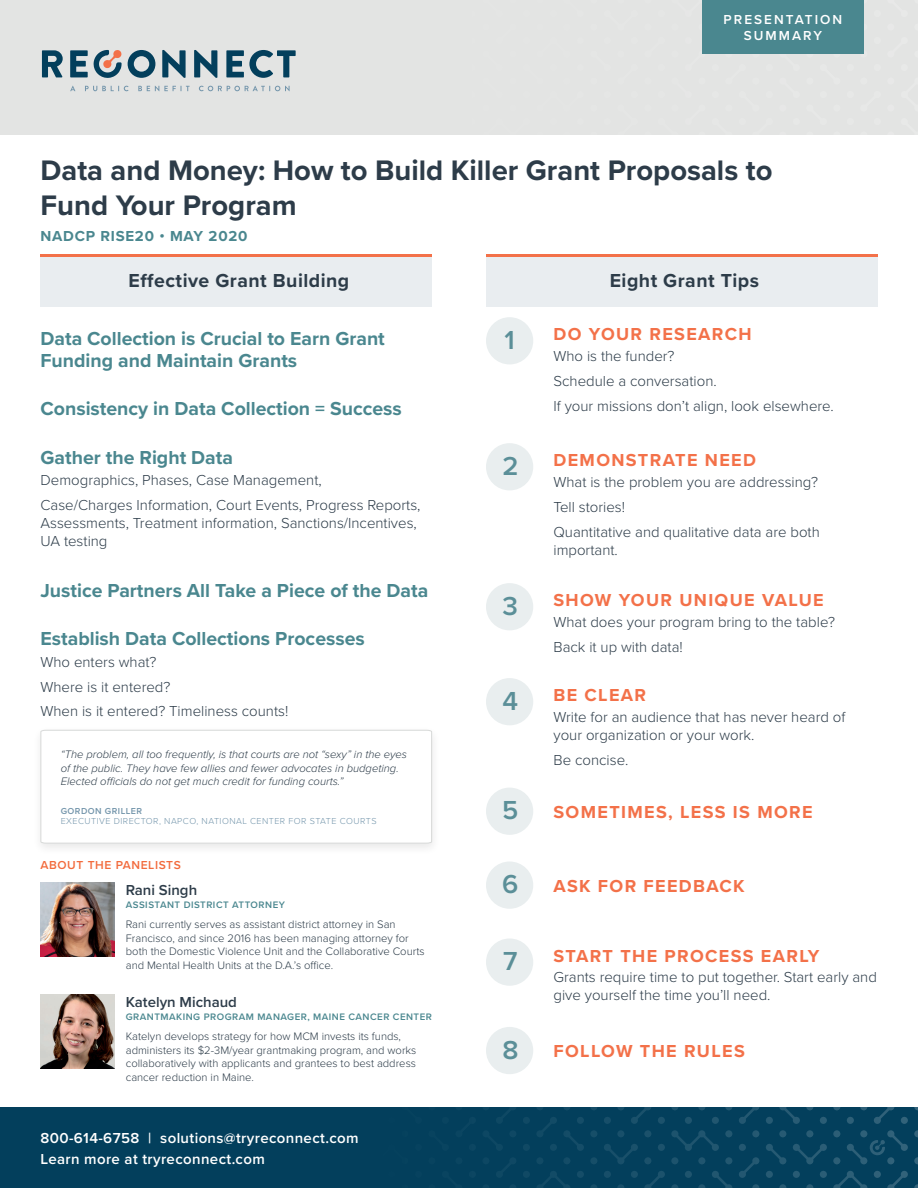
<style>
.page{position:relative;width:918px;height:1188px;background:#fff}
.page>*{position:absolute;margin:0;border:0;box-sizing:border-box;transform-origin:0 0}
.t1{font:700 29.25px/35.1px "Proxima Nova";color:#2d3c49}
.t2{font:600 27px "Proxima Nova";color:#5b8f98}
.t3{font:700 19.5px/22.5px "Proxima Nova";color:#4a878f}
.t4{font:700 19.5px "Proxima Nova";letter-spacing:.025em;color:#2d3c49}
.t5{font:700 18px "Proxima Nova";letter-spacing:.075em;color:#f37149}
.t6{font:300 15px/24.8px "Proxima Nova";color:#2d3c49}
.t7{font:600 15px/21px "Proxima Nova";letter-spacing:.025em;color:#fff}
.t8{font:600 15px "Proxima Nova";color:#2d3c49}
.t9{font:700 15px "Proxima Nova";letter-spacing:.05em;color:#4a878f}
.t10{font:600 13.5px/16.2px "Proxima Nova";letter-spacing:.15em;color:#fff;text-align:center}
.t11{font:600 12px "Proxima Nova";letter-spacing:.05em;color:#f26b3d}
.t12{font:300 11.25px/13.5px "Proxima Nova";color:#2d3c49}
.t13{font:italic 300 11.25px/13.5px "Proxima Nova";color:#2d3c49}
.t14{font:600 9.75px "Proxima Nova";letter-spacing:.05em;color:#4a878f}
.t15{font:300 9px "Proxima Nova";letter-spacing:.05em;color:#7395ab}
.t16{font:600 9px "Proxima Nova";letter-spacing:.05em;color:#7395ab}
</style>
<div class="page">
<div style="left:0;top:0;width:918px;height:135px;background:#e3e4e3"></div>
<div style="left:0;top:1107px;width:918px;height:81px;background:#033f5c"></div>
<svg style="left:42px;top:50px;width:21px;height:27px"></svg>
<svg style="left:128px;top:50px;width:27px;height:28px"></svg>
<svg style="left:162px;top:50px;width:24px;height:28px"></svg>
<svg style="left:194px;top:50px;width:23px;height:28px"></svg>
<svg style="left:70px;top:50px;width:52px;height:28px"></svg>
<svg style="left:226px;top:50px;width:70px;height:28px"></svg>
<svg style="left:70px;top:86px;width:5px;height:5px"></svg>
<svg style="left:85px;top:86px;width:44px;height:5px"></svg>
<svg style="left:138px;top:86px;width:52px;height:5px"></svg>
<svg style="left:199px;top:86px;width:91px;height:5px"></svg>
<div style="left:702px;top:0;width:162px;height:54px;background:#4a878f"></div>
<div style="left:486px;top:317px;width:47px;height:47px;background:#e9eeef;border-radius:50%"></div>
<div style="left:486px;top:443px;width:47px;height:47px;background:#e9eeef;border-radius:50%"></div>
<div style="left:486px;top:583px;width:47px;height:47px;background:#e9eeef;border-radius:50%"></div>
<div style="left:486px;top:678px;width:47px;height:47px;background:#e9eeef;border-radius:50%"></div>
<div style="left:486px;top:938px;width:47px;height:48px;background:#e9eeef;border-radius:50%"></div>
<div style="left:486px;top:788px;width:47px;height:47px;background:#e9eeef;border-radius:50%"></div>
<div style="left:486px;top:862px;width:47px;height:47px;background:#e9eeef;border-radius:50%"></div>
<div style="left:486px;top:1027px;width:47px;height:47px;background:#e9eeef;border-radius:50%"></div>
<div style="left:486px;top:255px;width:392px;height:52px;background:#e9edf0"></div>
<div style="left:40px;top:255px;width:392px;height:52px;background:#e9edf0"></div>
<hr style="left:486px;top:255px;width:392px;height:2px;background:#f37149">
<hr style="left:40px;top:255px;width:392px;height:2px;background:#f37149">
<div style="left:32px;top:726px;width:408px;height:130px;background:#f9f9f9"></div>
<svg style="left:40px;top:730px;width:392px;height:114px"></svg>
<img style="left:40px;top:883px;width:75px;height:74px">
<img style="left:40px;top:995px;width:75px;height:74px">
<p class="t10" style="left:724px;top:11px;width:120px">PRESENTATION<br>SUMMARY</p>
<h1 class="t1" style="left:40px;top:152px;width:734px">Data and Money: How to Build Killer Grant Proposals to<br>Fund Your Program</h1>
<p class="t9" style="left:40px;top:225px;width:209px">NADCP RISE20 • MAY 2020</p>
<h3 class="t4" style="left:129px;top:266px;width:222px">Effective Grant Building</h3>
<h3 class="t4" style="left:610px;top:266px;width:151px">Eight Grant Tips</h3>
<h3 class="t3" style="left:40px;top:326px;width:346px">Data Collection is Crucial to Earn Grant<br>Funding and Maintain Grants</h3>
<h3 class="t3" style="left:40px;top:397px;width:363px">Consistency in Data Collection = Success</h3>
<h3 class="t3" style="left:40px;top:445px;width:194px">Gather the Right Data</h3>
<p class="t6" style="left:40px;top:467px;width:382px">Demographics, Phases, Case Management,<br>Case/Charges Information, Court Events, Progress Reports,</p>
<p class="t6" style="left:40px;top:513px;width:378px;line-height:18px">Assessments, Treatment information, Sanctions/Incentives,<br>UA testing</p>
<h3 class="t3" style="left:40px;top:579px;width:389px">Justice Partners All Take a Piece of the Data</h3>
<h3 class="t3" style="left:40px;top:627px;width:326px">Establish Data Collections Processes</h3>
<p class="t6" style="left:40px;top:649px;width:249px">Who enters what?<br>Where is it entered?<br>When is it entered? Timeliness counts!</p>
<p class="t13" style="left:61px;top:747px;width:348px">“The problem, all too frequently, is that courts are not “sexy” in the eyes of the public. They have few allies and fewer advocates in budgeting.<br>Elected officials do not get much credit for funding courts.”</p>
<p class="t16" style="left:61px;top:804px;width:83px">GORDON GRILLER</p>
<p class="t15" style="left:61px;top:815px;width:317px">EXECUTIVE DIRECTOR, NAPCO, NATIONAL CENTER FOR STATE COURTS</p>
<p class="t11" style="left:40px;top:856px;width:142px">ABOUT THE PANELISTS</p>
<p class="t8" style="left:126px;top:878px;width:73px">Rani Singh</p>
<p class="t14" style="left:126px;top:898px;width:161px">ASSISTANT DISTRICT ATTORNEY</p>
<p class="t12" style="left:126px;top:917px;width:300px">Rani currently serves as assistant district attorney in San Francisco, and since 2016 has been managing attorney for both the Domestic Violence Unit and the Collaborative Courts and Mental Health Units at the D.A.’s office.</p>
<p class="t8" style="left:126px;top:990px;width:113px">Katelyn Michaud</p>
<p class="t14" style="left:126px;top:1010px;width:308px">GRANTMAKING PROGRAM MANAGER, MAINE CANCER CENTER</p>
<p class="t12" style="left:126px;top:1029px;width:292px">Katelyn develops strategy for how MCM invests its funds, administers its $2-3M/year grantmaking program, and works collaboratively with applicants and grantees to best address cancer reduction in Maine.</p>
<p class="t7" style="left:40px;top:1127px;width:320px">800-614-6758 | solutions@tryreconnect.com<br>Learn more at tryreconnect.com</p>
<h2 class="t2" style="left:504px;top:320px;width:12px">1</h2>
<p class="t5" style="left:554px;top:321px;width:200px">DO YOUR RESEARCH</p>
<p class="t6" style="left:554px;top:343px;width:282px">Who is the funder?<br>Schedule a conversation.<br>If your missions don’t align, look elsewhere.</p>
<h2 class="t2" style="left:502px;top:446px;width:18px">2</h2>
<h2 class="t2" style="left:503px;top:586px;width:17px">3</h2>
<h2 class="t2" style="left:503px;top:681px;width:17px">4</h2>
<p class="t5" style="left:554px;top:447px;width:204px">DEMONSTRATE NEED</p>
<p class="t6" style="left:554px;top:469px;width:268px">What is the problem you are addressing?<br>Tell stories!<br>Quantitative and qualitative data are both</p>
<p class="t6" style="left:554px;top:536px;width:66px">important.</p>
<p class="t5" style="left:554px;top:587px;width:272px">SHOW YOUR UNIQUE VALUE</p>
<p class="t6" style="left:554px;top:609px;width:283px">What does your program bring to the table?<br>Back it up with data!</p>
<p class="t5" style="left:554px;top:682px;width:94px">BE CLEAR</p>
<p class="t6" style="left:554px;top:707px;width:293px;line-height:18px">Write for an audience that has never heard of your organization or your work.</p>
<p class="t6" style="left:554px;top:747px;width:76px">Be concise.</p>
<h2 class="t2" style="left:502px;top:790px;width:18px">5</h2>
<p class="t5" style="left:554px;top:799px;width:261px">SOMETIMES, LESS IS MORE</p>
<h2 class="t2" style="left:502px;top:864px;width:18px">6</h2>
<p class="t5" style="left:554px;top:873px;width:193px">ASK FOR FEEDBACK</p>
<h2 class="t2" style="left:503px;top:941px;width:16px">7</h2>
<p class="t5" style="left:554px;top:942px;width:267px">START THE PROCESS EARLY</p>
<p class="t6" style="left:554px;top:968px;width:325px;line-height:18px">Grants require time to put together. Start early and give yourself the time you’ll need.</p>
<h2 class="t2" style="left:502px;top:1030px;width:18px">8</h2>
<p class="t5" style="left:554px;top:1038px;width:193px">FOLLOW THE RULES</p>
</div>
